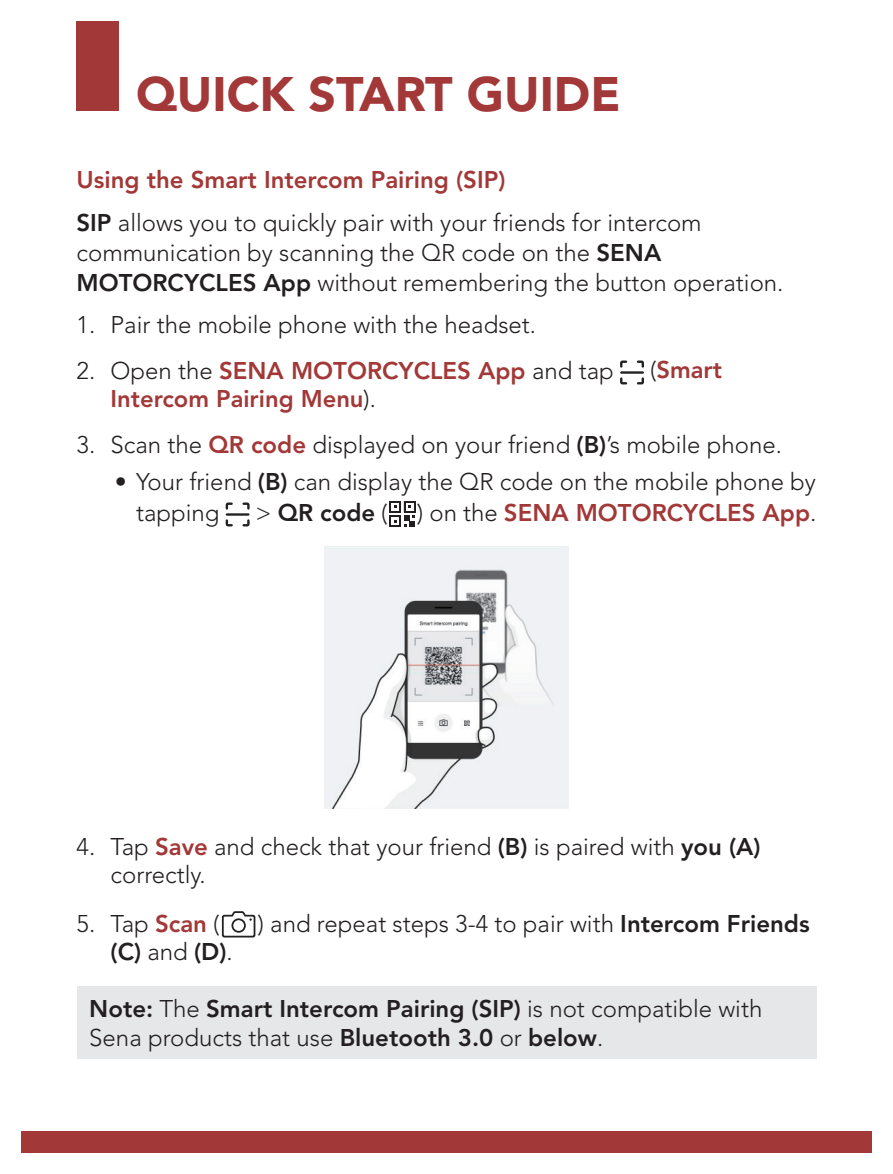
<style>
.page{position:relative;width:893px;height:1174px;background:#fff}
.page>*{position:absolute;margin:0;border:0;box-sizing:border-box;transform-origin:0 0}
.t1{font:900 48px "Avenir LT Std";color:#a23837}
.t2{font:300 24px/42.9px "Avenir LT Std";color:#231f20}
.t3{font:800 24px/28.8px "Avenir LT Std";color:#231f20}
.t4{font:800 24px "Avenir LT Std";color:#a23837}
.s1{font-weight:800;color:#a23837}
.s2{font-weight:800}
.s3{font-weight:300;color:#231f20}
.s4{color:#231f20}
.s5{font-weight:300}
</style>
<div class="page">
<div style="left:21px;top:1131px;width:851px;height:21px;background:#a23837"></div>
<div style="left:77px;top:21px;width:42px;height:90px;background:#a23837"></div>
<svg style="left:636px;top:360px;width:8px;height:8px"></svg>
<svg style="left:620px;top:360px;width:8px;height:8px"></svg>
<svg style="left:636px;top:377px;width:8px;height:7px"></svg>
<svg style="left:620px;top:377px;width:8px;height:7px"></svg>
<hr style="left:621px;top:371px;width:22px;height:3px;background:#212222">
<svg style="left:242px;top:502px;width:8px;height:8px"></svg>
<svg style="left:226px;top:502px;width:7px;height:8px"></svg>
<svg style="left:242px;top:519px;width:8px;height:7px"></svg>
<svg style="left:226px;top:519px;width:7px;height:7px"></svg>
<hr style="left:227px;top:513px;width:21px;height:3px;background:#212222">
<svg style="left:390px;top:501px;width:25px;height:26px"></svg>
<img style="left:325px;top:546px;width:243px;height:262px">
<svg style="left:222px;top:911px;width:33px;height:26px"></svg>
<div style="left:77px;top:985px;width:739px;height:73px;background:#e6e7e9"></div>
<h1 class="t1" style="left:136px;top:65px;width:486px">QUICK START GUIDE</h1>
<p class="t2" style="left:77px;top:159px;width:627px"><span class="s1">Using the Smart Intercom Pairing (SIP)<br></span><span class="s2">SIP</span> allows you to quickly pair with your friends for intercom</p>
<p class="t2" style="left:77px;top:238px;width:708px;line-height:30px">communication by scanning the QR code on the <span class="s2">SENA<br>MOTORCYCLES App</span> without remembering the button operation.</p>
<p class="t2" style="left:77px;top:303px;width:461px">1. Pair the mobile phone with the headset.</p>
<p class="t4" style="left:77px;top:356px;width:539px"><span class="s3">2. Open the</span> SENA MOTORCYCLES App <span class="s3">and tap</span></p>
<p class="t4" style="left:650px;top:356px;width:73px"><span class="s3">(</span>Smart</p>
<p class="t4" style="left:111px;top:385px;width:267px">Intercom Pairing Menu<span class="s3">).</span></p>
<p class="t2" style="left:77px;top:423px;width:707px">3. Scan the <span class="s1">QR code</span> displayed on your friend <span class="s2">(B)</span>’s mobile phone.</p>
<p class="t2" style="left:136px;top:467px;width:681px;line-height:30.3px;text-indent:-21px">• Your friend <span class="s2">(B)</span> can display the QR code on the mobile phone by tapping</p>
<p class="t4" style="left:256px;top:498px;width:562px"><span class="s3">&gt;</span> <span class="s4">QR code</span> <span class="s3">( ) on the</span> SENA MOTORCYCLES App<span class="s3">.</span></p>
<p class="t2" style="left:111px;top:832px;width:651px;line-height:28.8px;text-indent:-34px">4. Tap <span class="s1">Save</span> and check that your friend <span class="s2">(B)</span> is paired with <span class="s2">you (A) </span>correctly.</p>
<p class="t2" style="left:77px;top:902px;width:144px">5. Tap <span class="s1">Scan</span> (</p>
<p class="t2" style="left:258px;top:902px;width:553px">) and repeat steps 3-4 to pair with <span class="s2">Intercom Friends</span></p>
<p class="t3" style="left:111px;top:937px;width:124px">(C) <span class="s5">and</span> (D)<span class="s5">.</span></p>
<p class="t3" style="left:89px;top:994px;width:674px">Note: <span class="s5">The</span> Smart Intercom Pairing (SIP) <span class="s5">is not compatible with<br>Sena products that use</span> Bluetooth 3.0 <span class="s5">or</span> below<span class="s5">.</span></p>
</div>
